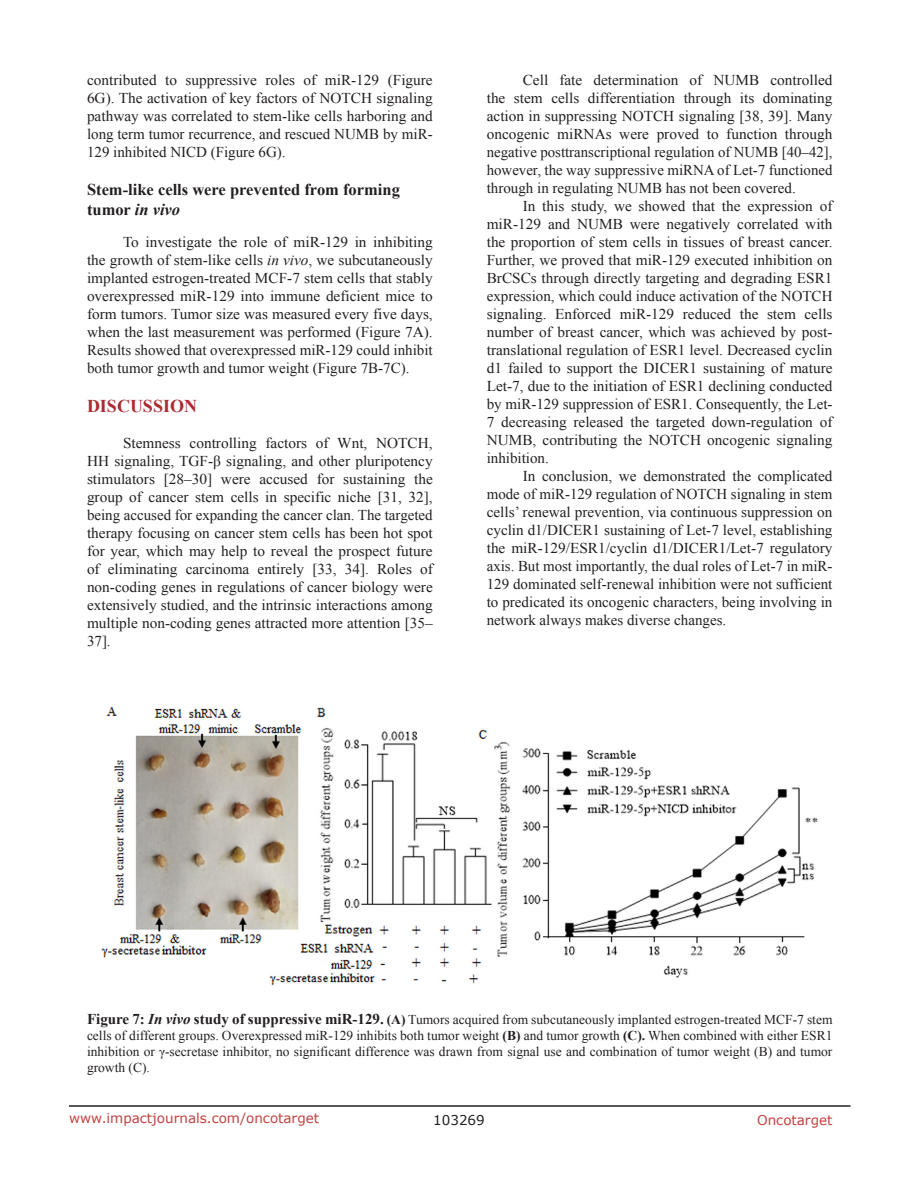
<style>
.page{position:relative;width:918px;height:1188px;background:#fff}
.page>*{position:absolute;margin:0;border:0;box-sizing:border-box;transform-origin:0 0}
.Heading{font:700 18px "Times New Roman";color:#ac2b31}
.SubHeading{font:700 16.5px/19.8px "Times New Roman";color:#231f20}
.BodyText{font:15px/18px "Times New Roman";color:#231f20;text-align:justify}
.figuretext{font:13.5px/16.2px "Times New Roman";color:#231f20;text-align:justify}
.t1{font:13.5px "Verdana";color:#c24141}
.t2{font:13.5px "Verdana";color:#231f20}
.s1{font-style:italic}
.s2{font-weight:700;font-size:15px}
.s3{font-weight:700;font-style:italic;font-size:15px}
.s4{font-weight:700}
</style>
<div class="page">
<hr style="left:69px;top:1105px;width:781px;height:2px;background:#231f20">
<img style="left:100px;top:706px;width:718px;height:280px">
<p class="BodyText" style="left:87px;top:71px;width:347px">contributed to suppressive roles of miR-129 (Figure 6G). The activation of key factors of NOTCH signaling pathway was correlated to stem-like cells harboring and long term tumor recurrence, and rescued NUMB by miR-129 inhibited NICD (Figure 6G).</p>
<p class="SubHeading" style="left:87px;top:179px;width:314px">Stem-like cells were prevented from forming tumor <span class="s1">in vivo</span></p>
<p class="BodyText" style="left:87px;top:232px;width:347px;text-indent:36px">To investigate the role of miR-129 in inhibiting the growth of stem-like cells <span class="s1">in vivo</span>, we subcutaneously implanted estrogen-treated MCF-7 stem cells that stably overexpressed miR-129 into immune deficient mice to form tumors. Tumor size was measured every five days, when the last measurement was performed (Figure 7A).<br>Results showed that overexpressed miR-129 could inhibit both tumor growth and tumor weight (Figure 7B-7C).</p>
<p class="Heading" style="left:87px;top:394px;width:112px">DISCUSSION</p>
<p class="BodyText" style="left:87px;top:434px;width:347px;text-indent:36px">Stemness controlling factors of Wnt, NOTCH, HH signaling, TGF-β signaling, and other pluripotency stimulators [28–30] were accused for sustaining the group of cancer stem cells in specific niche [31, 32], being accused for expanding the cancer clan. The targeted therapy focusing on cancer stem cells has been hot spot for year, which may help to reveal the prospect future of eliminating carcinoma entirely [33, 34]. Roles of non-coding genes in regulations of cancer biology were extensively studied, and the intrinsic interactions among multiple non-coding genes attracted more attention [35– 37].</p>
<p class="BodyText" style="left:487px;top:71px;width:347px;text-indent:36px">Cell fate determination of NUMB controlled the stem cells differentiation through its dominating action in suppressing NOTCH signaling [38, 39]. Many oncogenic miRNAs were proved to function through negative posttranscriptional regulation of NUMB [40–42], however, the way suppressive miRNA of Let-7 functioned through in regulating NUMB has not been covered.</p>
<p class="BodyText" style="left:487px;top:197px;width:347px;text-indent:36px">In this study, we showed that the expression of miR-129 and NUMB were negatively correlated with the proportion of stem cells in tissues of breast cancer.<br>Further, we proved that miR-129 executed inhibition on BrCSCs through directly targeting and degrading ESR1 expression, which could induce activation of the NOTCH signaling. Enforced miR-129 reduced the stem cells number of breast cancer, which was achieved by post&shy;translational regulation of ESR1 level. Decreased cyclin d1 failed to support the DICER1 sustaining of mature Let-7, due to the initiation of ESR1 declining conducted by miR-129 suppression of ESR1. Consequently, the Let-7 decreasing released the targeted down-regulation of NUMB, contributing the NOTCH oncogenic signaling inhibition.</p>
<p class="BodyText" style="left:487px;top:467px;width:347px;text-indent:36px">In conclusion, we demonstrated the complicated mode of miR-129 regulation of NOTCH signaling in stem cells’ renewal prevention, via continuous suppression on cyclin d1/DICER1 sustaining of Let-7 level, establishing the miR-129/ESR1/cyclin d1/DICER1/Let-7 regulatory axis. But most importantly, the dual roles of Let-7 in miR-129 dominated self-renewal inhibition were not sufficient to predicated its oncogenic characters, being involving in network always makes diverse changes.</p>
<p class="figuretext" style="left:87px;top:1011px;width:747px"><span class="s2">Figure 7:</span> <span class="s3">In vivo</span> <span class="s2">study of suppressive miR-129.</span> <span class="s4">(A)</span> Tumors acquired from subcutaneously implanted estrogen-treated MCF-7 stem cells of different groups. Overexpressed miR-129 inhibits both tumor weight <span class="s4">(B)</span> and tumor growth <span class="s4">(C).</span> When combined with either ESR1 inhibition or γ-secretase inhibitor, no significant difference was drawn from signal use and combination of tumor weight (B) and tumor growth (C).</p>
<p class="t1" style="left:69px;top:1109px;width:252px">www.impactjournals.com/oncotarget</p>
<p class="t2" style="left:433px;top:1111px;width:53px">103269</p>
<p class="t1" style="left:757px;top:1111px;width:77px">Oncotarget</p>
</div>
